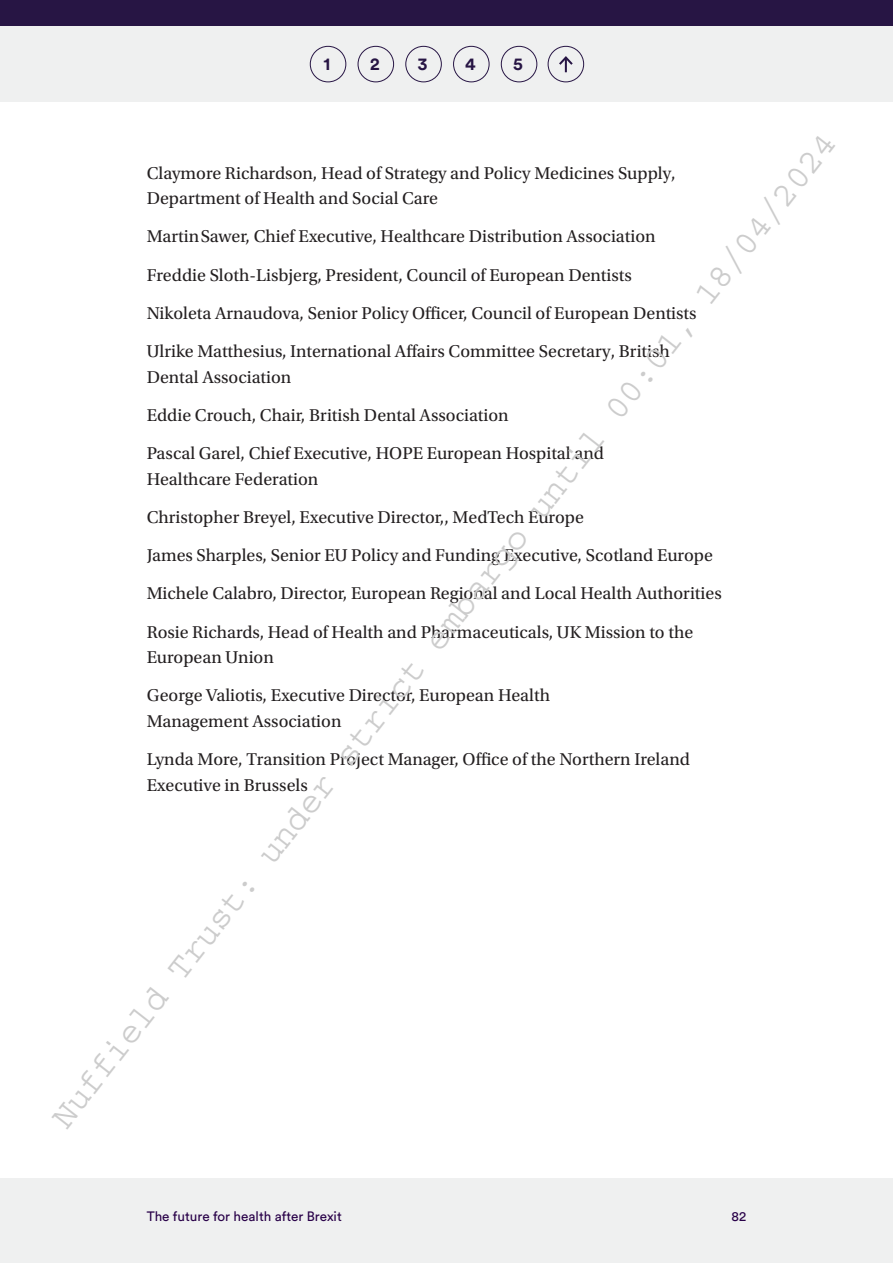
<style>
.page{position:relative;width:893px;height:1263px;background:#fff}
.page>*{position:absolute;margin:0;border:0;box-sizing:border-box;transform-origin:0 0}
.t1{font:34.8px "Courier";color:#ccc}
.Body_text{font:18px/25.5px "Utopia Std";color:#231f20}
.t2{font:700 17.55px "Circular Pro";color:#271544}
.t3{font:13.5px "Circular Pro";color:#280048}
</style>
<div class="page">
<div style="left:0;top:0;width:893px;height:26px;background:#271544"></div>
<div style="left:0;top:26px;width:893px;height:76px;background:#eff0f0"></div>
<div style="left:0;top:1179px;width:893px;height:84px;background:#eff0f0"></div>
<div style="left:310px;top:46px;width:36px;height:36px;border:1px solid #271544;border-radius:50%"></div>
<div style="left:358px;top:46px;width:36px;height:36px;border:1px solid #271544;border-radius:50%"></div>
<div style="left:405px;top:46px;width:37px;height:36px;border:1px solid #271544;border-radius:50%"></div>
<div style="left:453px;top:46px;width:36px;height:36px;border:1px solid #271544;border-radius:50%"></div>
<div style="left:501px;top:46px;width:36px;height:36px;border:1px solid #271544;border-radius:50%"></div>
<div style="left:548px;top:46px;width:36px;height:36px;border:1px solid #271544;border-radius:50%"></div>
<svg style="left:559px;top:56px;width:14px;height:16px"></svg>
<p class="t2" style="left:324px;top:52px;width:8px">1</p>
<p class="t2" style="left:370px;top:52px;width:11px">2</p>
<p class="t2" style="left:418px;top:52px;width:11px">3</p>
<p class="t2" style="left:465px;top:52px;width:12px">4</p>
<p class="t2" style="left:513px;top:52px;width:11px">5</p>
<h1 class="t1" style="left:44px;top:1111px;width:1253px;rotate:-52deg">Nuffield Trust: under strict embargo until 00:01, 18/04/2024</h1>
<p class="Body_text" style="left:147px;top:160px;width:530px">Claymore Richardson, Head of Strategy and Policy Medicines Supply,<br>Department of Health and Social Care</p>
<p class="Body_text" style="left:147px;top:224px;width:510px">MartinSawer, Chief Executive, Healthcare Distribution Association</p>
<p class="Body_text" style="left:147px;top:262px;width:487px">Freddie Sloth-Lisbjerg, President, Council of European Dentists</p>
<p class="Body_text" style="left:147px;top:300px;width:551px">Nikoleta Arnaudova, Senior Policy Officer, Council of European Dentists</p>
<p class="Body_text" style="left:147px;top:339px;width:525px">Ulrike Matthesius, International Affairs Committee Secretary, British<br>Dental Association</p>
<p class="Body_text" style="left:147px;top:402px;width:363px">Eddie Crouch, Chair, British Dental Association</p>
<p class="Body_text" style="left:147px;top:441px;width:459px">Pascal Garel, Chief Executive, HOPE European Hospital and<br>Healthcare Federation</p>
<p class="Body_text" style="left:147px;top:505px;width:439px">Christopher Breyel, Executive Director,, MedTech Europe</p>
<p class="Body_text" style="left:147px;top:543px;width:568px">James Sharples, Senior EU Policy and Funding Executive, Scotland Europe</p>
<p class="Body_text" style="left:147px;top:581px;width:576px">Michele Calabro, Director, European Regional and Local Health Authorities</p>
<p class="Body_text" style="left:147px;top:619px;width:548px">Rosie Richards, Head of Health and Pharmaceuticals, UK Mission to the<br>European Union</p>
<p class="Body_text" style="left:147px;top:683px;width:405px">George Valiotis, Executive Director, European Health<br>Management Association</p>
<p class="Body_text" style="left:147px;top:747px;width:545px">Lynda More, Transition Project Manager, Office of the Northern Ireland<br>Executive in Brussels</p>
<p class="t3" style="left:147px;top:1207px;width:197px">The future for health after Brexit</p>
<p class="t3" style="left:732px;top:1207px;width:16px">82</p>
</div>
